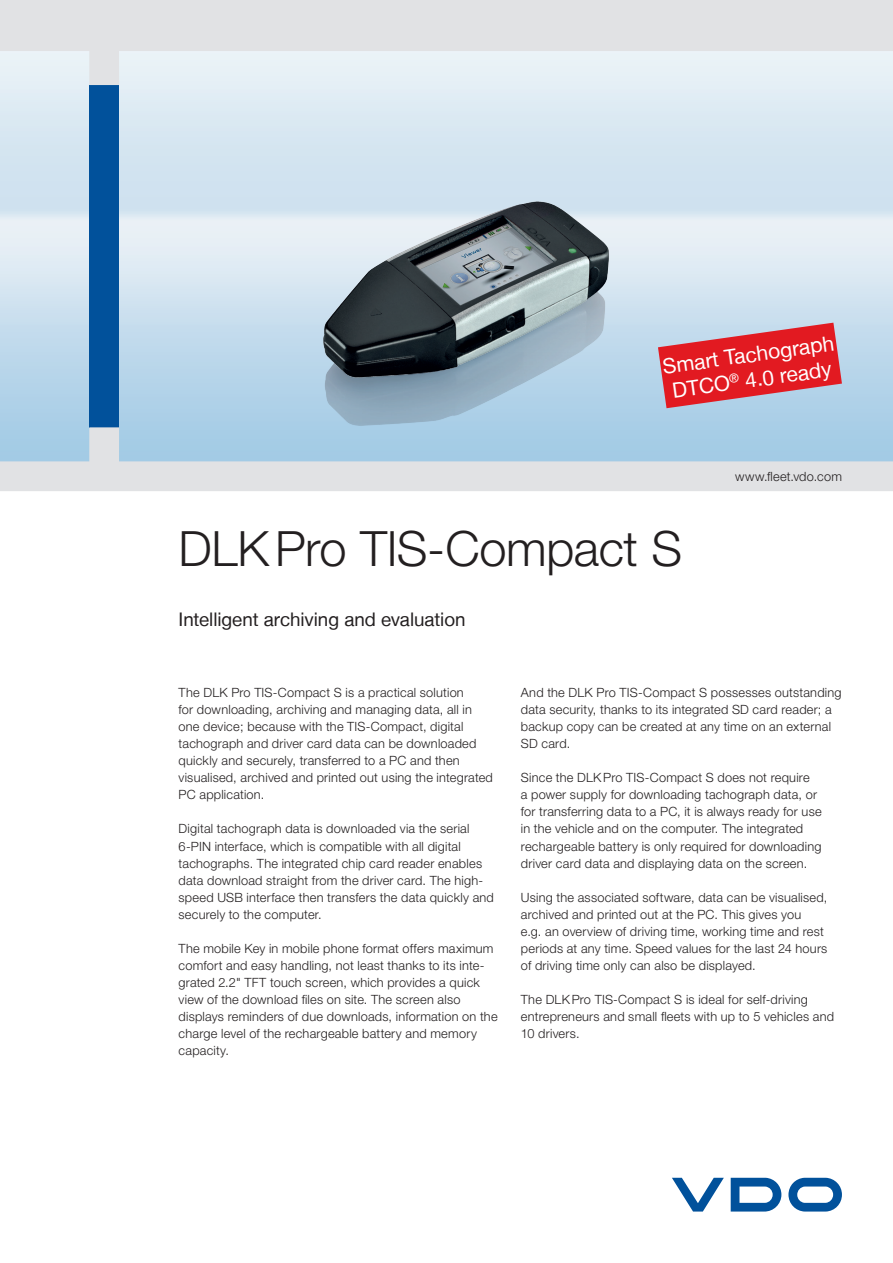
<style>
.page{position:relative;width:893px;height:1263px;background:#fff}
.page>*{position:absolute;margin:0;border:0;box-sizing:border-box;transform-origin:0 0}
.headline{font:300 48.75px "Helvetica Neue";letter-spacing:-.01em;color:#231f20}
.t1{font:21px/25.2px "Helvetica Neue LT";color:#fff}
.subhead{font:18.75px "Helvetica Neue LT";letter-spacing:-.005em;color:#231f20}
.Copy_ohne_einzug{font:300 12.75px/17px "Helvetica Neue";letter-spacing:.015em;color:#231f20}
</style>
<div class="page">
<img style="left:218px;top:145px;width:480px;height:103px">
<img style="left:218px;top:248px;width:480px;height:179px">
<svg style="left:672px;top:1178px;width:52px;height:33px"></svg>
<svg style="left:731px;top:1178px;width:50px;height:33px"></svg>
<svg style="left:788px;top:1178px;width:54px;height:33px"></svg>
<div style="left:89px;top:85px;width:30px;height:342px;background:#01519b"></div>
<svg style="left:0;top:0;width:893px;height:85px;fill:#e1e2e4"></svg>
<svg style="left:0;top:427px;width:893px;height:64px;fill:#a8cee5"></svg>
<svg style="left:658px;top:323px;width:184px;height:85px"></svg>
<p class="t1" style="left:661px;top:354px;width:174px;rotate:-8deg">Smart Tachograph<br>DTCO<sup>®</sup> 4.0 ready</p>
<p class="headline" style="left:179px;top:519px;width:505px">DLKPro TIS-Compact S</p>
<p class="subhead" style="left:179px;top:608px;width:288px">Intelligent archiving and evaluation</p>
<p class="Copy_ohne_einzug" style="left:735px;top:468px;width:108px">www.fleet.vdo.com</p>
<p class="Copy_ohne_einzug" style="left:179px;top:684px;width:316px">The DLK Pro TIS-Compact S is a practical solution<br>for downloading, archiving and managing data, all in one device; because with the TIS-Compact, digital tachograph and driver card data can be downloaded quickly and securely, transferred to a PC and then visualised, archived and printed out using the integrated PC application.</p>
<p class="Copy_ohne_einzug" style="left:179px;top:820px;width:317px">Digital tachograph data is downloaded via the serial 6-PIN interface, which is compatible with all digital tachographs. The integrated chip card reader enables data download straight from the driver card. The high&shy;speed USB interface then transfers the data quickly and securely to the computer.</p>
<p class="Copy_ohne_einzug" style="left:179px;top:939px;width:321px">The mobile Key in mobile phone format offers maximum comfort and easy handling, not least thanks to its inte&shy;grated 2.2" TFT touch screen, which provides a quick view of the download files on site. The screen also displays reminders of due downloads, information on the charge level of the rechargeable battery and memory capacity.</p>
<p class="Copy_ohne_einzug" style="left:521px;top:684px;width:322px">And the DLK Pro TIS-Compact S possesses outstanding data security, thanks to its integrated SD card reader; a backup copy can be created at any time on an external SD card.</p>
<p class="Copy_ohne_einzug" style="left:521px;top:769px;width:302px">Since the DLKPro TIS-Compact S does not require<br>a power supply for downloading tachograph data, or for transferring data to a PC, it is always ready for use in the vehicle and on the computer. The integrated rechargeable battery is only required for downloading driver card data and displaying data on the screen.</p>
<p class="Copy_ohne_einzug" style="left:521px;top:888px;width:308px">Using the associated software, data can be visualised, archived and printed out at the PC. This gives you<br>e.g. an overview of driving time, working time and rest periods at any time. Speed values for the last 24 hours of driving time only can also be displayed.</p>
<p class="Copy_ohne_einzug" style="left:521px;top:990px;width:315px">The DLKPro TIS-Compact S is ideal for self-driving entrepreneurs and small fleets with up to 5 vehicles and<br>10 drivers.</p>
</div>
